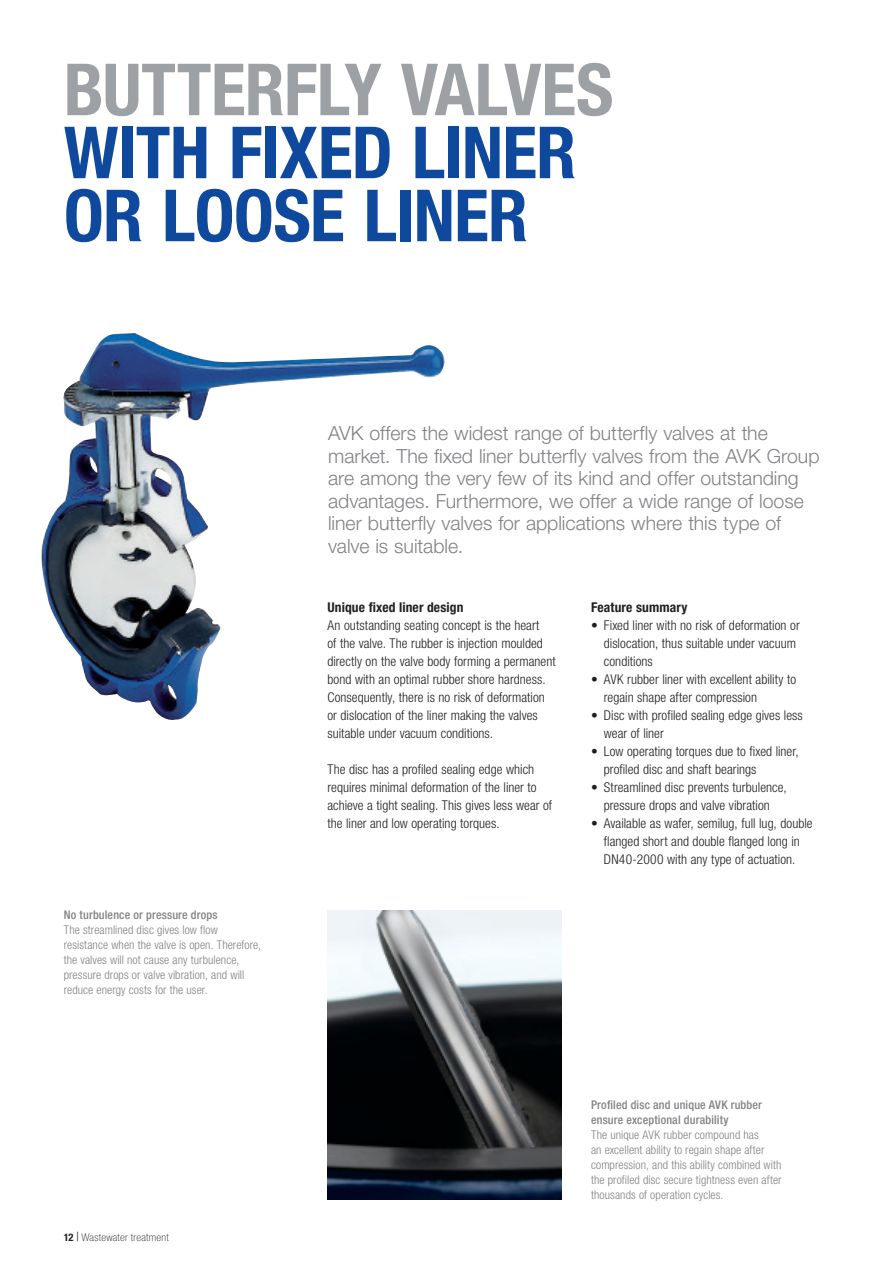
<style>
.page{position:relative;width:893px;height:1263px;background:#fff}
.page>*{position:absolute;margin:0;border:0;box-sizing:border-box;transform-origin:0 0}
.HEADLINE_BLUE{font:700 condensed 72px/63px "Helvetica Neue LT Pro";letter-spacing:-.01em;color:#0f499d}
.INTRO_TEXT{font:300 19.5px/22.5px "Helvetica Neue LT Pro";color:#808285}
.BODY{font:300 condensed 13.5px/18px "Helvetica Neue LT Pro";letter-spacing:.005em;color:#231f20}
.SUB_HEADLINES{font:700 condensed 13.5px "Helvetica Neue LT Pro";letter-spacing:.01em;color:#231f20}
.PICTURE_TEXT_left{font:300 condensed 12px/15px "Helvetica Neue LT Pro";letter-spacing:.01em;color:#808285}
.PICTURE_TEXT_right{font:300 condensed 12px/15px "Helvetica Neue LT Pro";letter-spacing:.01em;color:#808285}
.PICTURE_HEADLINE_rig{font:500 condensed 12px/15px "Helvetica Neue LT Pro";letter-spacing:.01em;color:#808285}
.PICTURE_HEADLINE_lef{font:500 condensed 12px "Helvetica Neue LT Pro";letter-spacing:.015em;color:#808285}
.t1{font:100 condensed 10.5px "Helvetica Neue LT Pro";letter-spacing:.02em;color:#231f20;scale:1.1 1}
.s1{color:#9ba1a4}
.s2{font-weight:700}
.s3{font-family:"Times New Roman";font-weight:700;font-stretch:normal}
</style>
<div class="page">
<img style="left:41px;top:333px;width:404px;height:387px">
<img style="left:327px;top:910px;width:234px;height:289px">
<p class="HEADLINE_BLUE" style="left:64px;top:57px;width:551px"><span class="s1">BUTTERFLY VALVES<br></span>WITH FIXED LINER<br>OR LOOSE LINER</p>
<p class="INTRO_TEXT" style="left:328px;top:422px;width:493px">AVK offers the widest range of butterfly valves at the market. The fixed liner butterfly valves from the AVK Group are among the very few of its kind and offer outstanding advantages. Furthermore, we offer a wide range of loose liner butterfly valves for applications where this type of valve is suitable.</p>
<p class="PICTURE_HEADLINE_lef" style="left:64px;top:907px;width:155px">No turbulence or pressure drops</p>
<p class="PICTURE_TEXT_left" style="left:64px;top:922px;width:199px">The streamlined disc gives low flow resistance when the valve is open. Therefore, the valves will not cause any turbulence, pressure drops or valve vibration, and will reduce energy costs for the user.</p>
<p class="t1" style="left:64px;top:1231px;width:97px"><span class="s2">12</span> <span class="s3">|</span> Wastewater treatment</p>
<p class="SUB_HEADLINES" style="left:327px;top:599px;width:137px">Unique fixed liner design</p>
<p class="BODY" style="left:327px;top:616px;width:230px">An outstanding seating concept is the heart<br>of the valve. The rubber is injection moulded directly on the valve body forming a permanent bond with an optimal rubber shore hardness.<br>Consequently, there is no risk of deformation or dislocation of the liner making the valves suitable under vacuum conditions.</p>
<p class="BODY" style="left:327px;top:760px;width:226px">The disc has a profiled sealing edge which requires minimal deformation of the liner to achieve a tight sealing. This gives less wear of the liner and low operating torques.</p>
<p class="SUB_HEADLINES" style="left:591px;top:599px;width:98px">Feature summary</p>
<p class="BODY" style="left:604px;top:616px;width:197px;text-indent:-13px">• Fixed liner with no risk of deformation or dislocation, thus suitable under vacuum conditions</p>
<p class="BODY" style="left:604px;top:670px;width:194px;text-indent:-13px">• AVK rubber liner with excellent ability to regain shape after compression</p>
<p class="BODY" style="left:604px;top:706px;width:201px;text-indent:-13px">• Disc with profiled sealing edge gives less wear of liner</p>
<p class="BODY" style="left:604px;top:742px;width:196px;text-indent:-13px">• Low operating torques due to fixed liner, profiled disc and shaft bearings</p>
<p class="BODY" style="left:591px;top:778px;width:197px;text-align:center">• Streamlined disc prevents turbulence, pressure drops and valve vibration</p>
<p class="BODY" style="left:591px;top:814px;width:223px;text-align:center">• Available as wafer, semilug, full lug, double flanged short and double flanged long in<br>DN40-2000 with any type of actuation.</p>
<p class="PICTURE_HEADLINE_rig" style="left:591px;top:1097px;width:172px">Profiled disc and unique AVK rubber ensure exceptional durability</p>
<p class="PICTURE_TEXT_right" style="left:591px;top:1127px;width:192px">The unique AVK rubber compound has<br>an excellent ability to regain shape after compression, and this ability combined with the profiled disc secure tightness even after thousands of operation cycles.</p>
</div>
